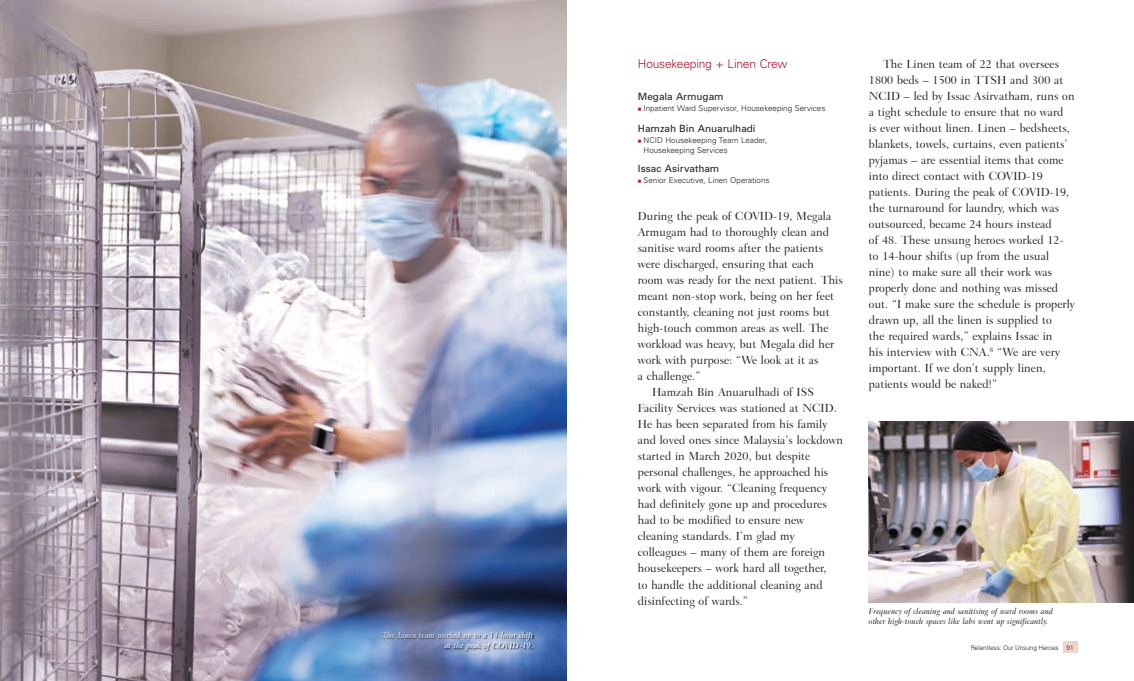
<style>
.page{position:relative;width:1134px;height:681px;background:#fff}
.page>*{position:absolute;margin:0;border:0;box-sizing:border-box;transform-origin:0 0}
.t1{font:12px/16px "Transitional 551 BT Medium B";letter-spacing:.01em;color:#231f20}
.t2{font:300 12px "Univers";letter-spacing:-.02em;color:#ae1229}
.t3{font:10px "Univers";letter-spacing:-.005em;color:#231f20}
.t4{font:8.5px/10.2px "Transitional 551 BT Medium Italic B";letter-spacing:.01em;color:#231f20}
.t5{font:8.5px/10.2px "Transitional 551 BT Medium Italic B";letter-spacing:.01em;color:#fff;text-align:right}
.t6{font:300 8px/9.6px "Univers";color:#231f20}
.t7{font:300 6.5px "Univers";letter-spacing:-.02em;color:#231f20}
.s1{color:#ae1229}
</style>
<div class="page">
<div style="left:1063px;top:641px;width:14px;height:11px;background:#f0d4cc"></div>
<img style="left:0;top:0;width:567px;height:680px">
<img style="left:869px;top:421px;width:265px;height:181px">
<img style="left:383px;top:632px;width:150px;height:19px">
<p class="t5" style="left:382px;top:630px;width:152px">The Linen team worked up to a 14-hour shift at the peak of COVID-19.</p>
<p class="t2" style="left:638px;top:57px;width:151px">Housekeeping + linen Crew</p>
<p class="t3" style="left:638px;top:90px;width:87px">Megala Armugam</p>
<p class="t6" style="left:638px;top:103px;width:189px"><span class="s1">■</span> Inpatient Ward supervisor, Housekeeping services</p>
<p class="t3" style="left:638px;top:122px;width:119px">Hamzah Bin Anuarulhadi</p>
<p class="t6" style="left:643px;top:135px;width:125px;text-indent:-6px"><span class="s1">■</span> nCID Housekeeping team leader,<br>Housekeeping services</p>
<p class="t3" style="left:638px;top:162px;width:83px">Issac Asirvatham</p>
<p class="t6" style="left:638px;top:175px;width:133px"><span class="s1">■</span> senior executive, linen operations</p>
<p class="t1" style="left:638px;top:208px;width:195px">During the peak of COVID-19, Megala</p>
<p class="t1" style="left:638px;top:224px;width:193px">Armugam had to thoroughly clean and</p>
<p class="t1" style="left:638px;top:240px;width:187px">sanitise ward rooms after the patients</p>
<p class="t1" style="left:638px;top:256px;width:178px">were discharged, ensuring that each</p>
<p class="t1" style="left:638px;top:272px;width:206px">room was ready for the next patient. This</p>
<p class="t1" style="left:638px;top:288px;width:198px">meant non-stop work, being on her feet</p>
<p class="t1" style="left:638px;top:304px;width:193px">constantly, cleaning not just rooms but</p>
<p class="t1" style="left:638px;top:320px;width:192px">high-touch common areas as well. The</p>
<p class="t1" style="left:638px;top:336px;width:198px">workload was heavy, but Megala did her</p>
<p class="t1" style="left:638px;top:352px;width:182px">work with purpose: “We look at it as</p>
<p class="t1" style="left:638px;top:368px;width:64px">a challenge.”</p>
<p class="t1" style="left:652px;top:384px;width:163px">Hamzah Bin Anuarulhadi of ISS</p>
<p class="t1" style="left:638px;top:400px;width:200px">Facility Services was stationed at NCID.</p>
<p class="t1" style="left:638px;top:416px;width:191px">He has been separated from his family</p>
<p class="t1" style="left:638px;top:432px;width:206px">and loved ones since Malaysia’s lockdown</p>
<p class="t1" style="left:638px;top:448px;width:174px">started in March 2020, but despite</p>
<p class="t1" style="left:638px;top:464px;width:192px">personal challenges, he approached his</p>
<p class="t1" style="left:638px;top:480px;width:190px">work with vigour. “Cleaning frequency</p>
<p class="t1" style="left:638px;top:496px;width:190px">had definitely gone up and procedures</p>
<p class="t1" style="left:638px;top:512px;width:168px">had to be modified to ensure new</p>
<p class="t1" style="left:638px;top:528px;width:158px">cleaning standards. I’m glad my</p>
<p class="t1" style="left:638px;top:544px;width:189px">colleagues – many of them are foreign</p>
<p class="t1" style="left:638px;top:560px;width:190px">housekeepers – work hard all together,</p>
<p class="t1" style="left:638px;top:576px;width:186px">to handle the additional cleaning and</p>
<p class="t1" style="left:638px;top:592px;width:112px">disinfecting of wards.”</p>
<p class="t1" style="left:869px;top:56px;width:207px;text-indent:14px">The Linen team of 22 that oversees 1800 beds – 1500 in TTSH and 300 at NCID – led by Issac Asirvatham, runs on a tight schedule to ensure that no ward<br>is ever without linen. Linen – bedsheets, blankets, towels, curtains, even patients’ pyjamas – are essential items that come into direct contact with COVID-19 patients. During the peak of COVID-19, the turnaround for laundry, which was outsourced, became 24 hours instead<br>of 48. These unsung heroes worked 12- to 14-hour shifts (up from the usual nine) to make sure all their work was properly done and nothing was missed out. “I make sure the schedule is properly drawn up, all the linen is supplied to<br>the required wards,” explains Issac in<br>his interview with CNA.<sup>8</sup> “We are very important. If we don’t supply linen, patients would be naked!”</p>
<p class="t4" style="left:869px;top:605px;width:185px">Frequency of cleaning and sanitising of ward rooms and other high-touch spaces like labs went up significantly.</p>
<p class="t7" style="left:971px;top:643px;width:104px">relentless: our Unsung Heroes 91</p>
</div>
